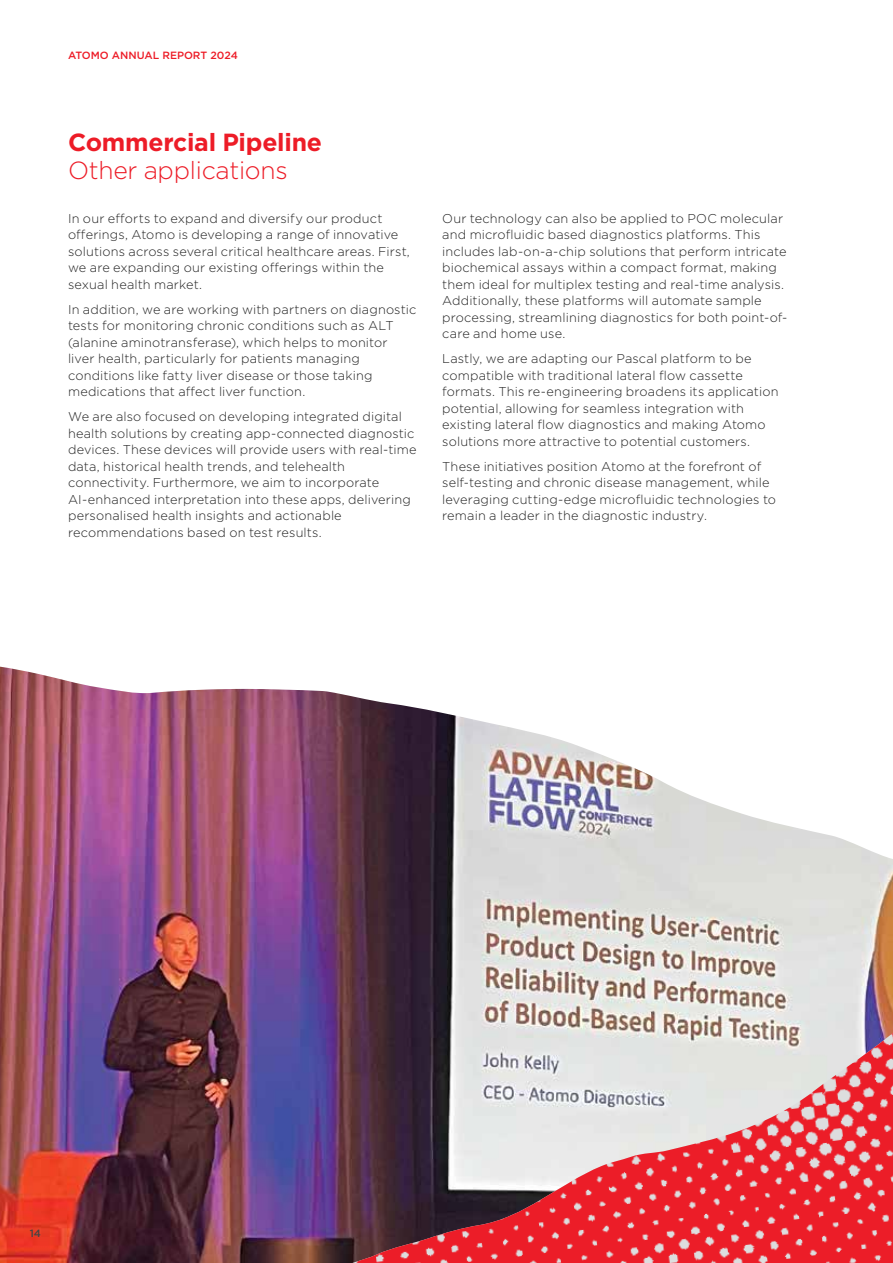
<style>
.page{position:relative;width:893px;height:1263px;background:#fff}
.page>*{position:absolute;margin:0;border:0;box-sizing:border-box;transform-origin:0 0}
.t1{font:700 24.75px "Gotham";letter-spacing:-.01em;color:#ed1c27}
.t2{font:300 24.75px "Gotham";letter-spacing:-.01em;color:#ed1c27}
.t3{font:300 12.75px/16.5px "Gotham";letter-spacing:.01em;color:#222}
.t4{font:500 10.5px "Gotham";color:#ed1c27}
.t5{font:500 10.5px "Gotham";color:#444}
</style>
<div class="page">
<img style="left:0;top:667px;width:308px;height:596px">
<img style="left:308px;top:690px;width:585px;height:573px">
<img style="left:352px;top:1033px;width:541px;height:230px">
<p class="t4" style="left:68px;top:49px;width:171px">ATOMO ANNUAL REPORT 2024</p>
<h1 class="t1" style="left:68px;top:126px;width:256px">Commercial Pipeline</h1>
<h1 class="t2" style="left:68px;top:155px;width:221px">Other applications</h1>
<p class="t3" style="left:68px;top:210px;width:343px">In our efforts to expand and diversify our product offerings, Atomo is developing a range of innovative solutions across several critical healthcare areas. First, we are expanding our existing offerings within the sexual health market.</p>
<p class="t3" style="left:68px;top:301px;width:350px">In addition, we are working with partners on diagnostic tests for monitoring chronic conditions such as ALT (alanine aminotransferase), which helps to monitor liver health, particularly for patients managing conditions like fatty liver disease or those taking medications that affect liver function.</p>
<p class="t3" style="left:68px;top:408px;width:350px">We are also focused on developing integrated digital health solutions by creating app-connected diagnostic devices. These devices will provide users with real-time data, historical health trends, and telehealth connectivity. Furthermore, we aim to incorporate AI-enhanced interpretation into these apps, delivering personalised health insights and actionable recommendations based on test results.</p>
<p class="t3" style="left:442px;top:210px;width:347px">Our technology can also be applied to POC molecular and microfluidic based diagnostics platforms. This includes lab-on-a-chip solutions that perform intricate biochemical assays within a compact format, making them ideal for multiplex testing and real-time analysis.<br>Additionally, these platforms will automate sample processing, streamlining diagnostics for both point-of&shy;care and home use.</p>
<p class="t3" style="left:442px;top:350px;width:338px">Lastly, we are adapting our Pascal platform to be compatible with traditional lateral flow cassette formats. This re-engineering broadens its application potential, allowing for seamless integration with existing lateral flow diagnostics and making Atomo solutions more attractive to potential customers.</p>
<p class="t3" style="left:442px;top:458px;width:335px">These initiatives position Atomo at the forefront of self-testing and chronic disease management, while leveraging cutting-edge microfluidic technologies to remain a leader in the diagnostic industry.</p>
<p class="t5" style="left:30px;top:1227px;width:13px">14</p>
</div>
